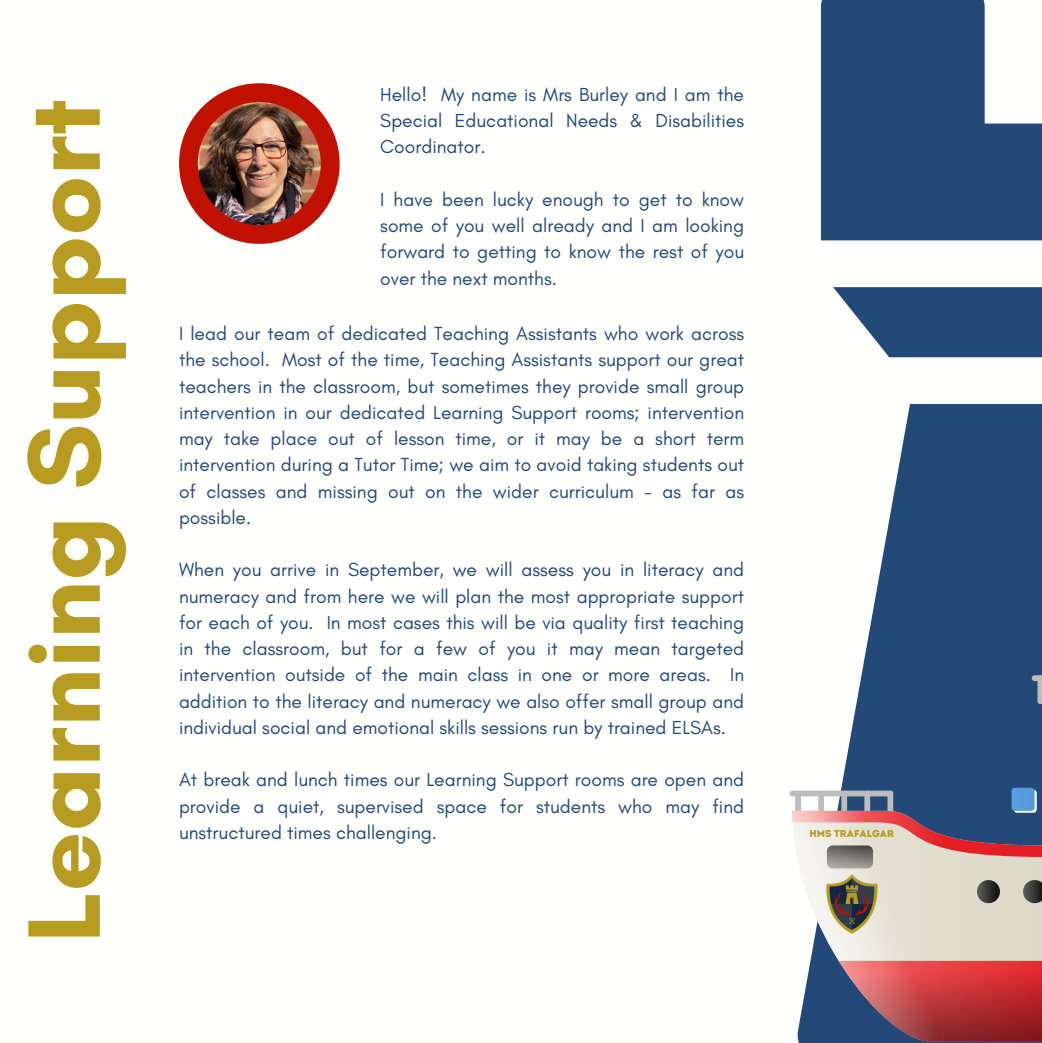
<style>
.page{position:relative;width:1042px;height:1043px;background:#fff}
.page>*{position:absolute;margin:0;border:0;box-sizing:border-box;transform-origin:0 0}
.t1{font:700 104.83px "Glacial Indifference";color:#b79c21}
.t2{font:19.25px/26.2px "Glacial Indifference";color:#224977;text-align:justify}
.t3{font:9.97px "Intro Rust Base";color:#b79c21}
</style>
<div class="page">
<svg style="left:821px;top:0;width:220px;height:787px;fill:#224977"></svg>
<div style="left:179px;top:83px;width:160px;height:161px;background:#c11102;border-radius:50%"></div>
<img style="left:198px;top:102px;width:123px;height:123px;border-radius:50%">
<div style="left:789px;top:790px;width:104px;height:6px;background:#bdbdbd;border-radius:3px"></div>
<svg style="left:1031px;top:675px;width:10px;height:29px"></svg>
<svg style="left:792px;top:787px;width:249px;height:254px;background:#ad8e95"></svg>
<img style="left:822px;top:874px;width:59px;height:59px">
<p class="t1" style="left:0;top:942px;width:845px;rotate:-90deg">Learning Support</p>
<p class="t2" style="left:380px;top:81px;width:365px">Hello! My name is Mrs Burley and I am the Special Educational Needs &amp; Disabilities Coordinator.</p>
<p class="t2" style="left:380px;top:186px;width:365px">I have been lucky enough to get to know some of you well already and I am looking forward to getting to know the rest of you over the next months.</p>
<p class="t2" style="left:179px;top:320px;width:566px">I lead our team of dedicated Teaching Assistants who work across the school. Most of the time, Teaching Assistants support our great teachers in the classroom, but sometimes they provide small group intervention in our dedicated Learning Support rooms; intervention may take place out of lesson time, or it may be a short term intervention during a Tutor Time; we aim to avoid taking students out of classes and missing out on the wider curriculum - as far as possible.</p>
<p class="t2" style="left:179px;top:556px;width:566px">When you arrive in September, we will assess you in literacy and numeracy and from here we will plan the most appropriate support for each of you. In most cases this will be via quality first teaching in the classroom, but for a few of you it may mean targeted intervention outside of the main class in one or more areas. In addition to the literacy and numeracy we also offer small group and individual social and emotional skills sessions run by trained ELSAs.</p>
<p class="t2" style="left:179px;top:766px;width:566px">At break and lunch times our Learning Support rooms are open and provide a quiet, supervised space for students who may find unstructured times challenging.</p>
<p class="t3" style="left:809px;top:827px;width:86px">HMS TRAFALGAR</p>
</div>
